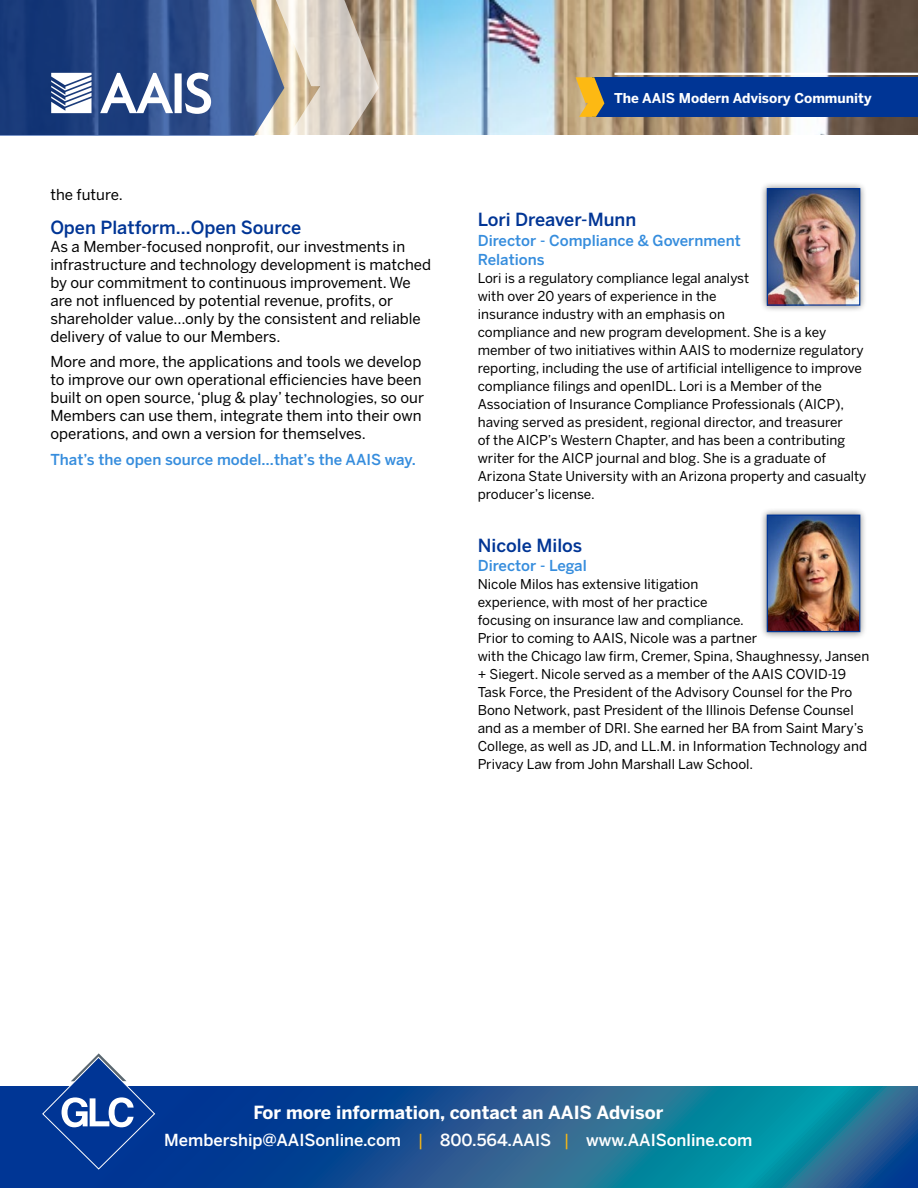
<style>
.page{position:relative;width:918px;height:1188px;background:#fff}
.page>*{position:absolute;margin:0;border:0;box-sizing:border-box;transform-origin:0 0}
.t1{font:500 18px "Benton Sans";color:#003595}
.t2{font:700 18px "Benton Sans";color:#fff}
.t3{font:500 16.5px "Benton Sans";color:#fff}
.t4{font:15px/18px "Benton Sans";color:#000}
.t5{font:500 15px/19.5px "Benton Sans";color:#368ddd}
.t6{font:13.5px/18px "Benton Sans";color:#000}
.t7{font:700 13.5px "Benton Sans";color:#fff}
.s1{font-weight:400;color:#fdb913}
</style>
<div class="page">
<img style="left:379px;top:0;width:539px;height:135px">
<div style="left:593px;top:77px;width:325px;height:40px;background:#003595"></div>
<hr style="left:615px;top:73px;width:303px;height:2px;background:#fff">
<svg style="left:576px;top:77px;width:28px;height:40px"></svg>
<svg style="left:0;top:0;width:379px;height:136px;background:#67799c"></svg>
<svg style="left:0;top:1087px;width:918px;height:101px;background:#125d95"></svg>
<svg style="left:42px;top:1053px;width:113px;height:117px"></svg>
<div style="left:760px;top:181px;width:108px;height:132px;background:#000;opacity:.5"></div>
<img style="left:769px;top:190px;width:89px;height:114px">
<div style="left:767px;top:188px;width:93px;height:118px;border:1px solid #003595"></div>
<div style="left:760px;top:508px;width:108px;height:132px;background:#000;opacity:.5"></div>
<img style="left:769px;top:517px;width:89px;height:113px">
<div style="left:767px;top:515px;width:93px;height:117px;border:1px solid #003595"></div>
<p class="t4" style="left:50px;top:185px;width:74px">the future.</p>
<h1 class="t1" style="left:50px;top:217px;width:252px">Open Platform…Open Source</h1>
<p class="t4" style="left:50px;top:238px;width:382px">As a Member-focused nonprofit, our investments in infrastructure and technology development is matched by our commitment to continuous improvement. We are not influenced by potential revenue, profits, or shareholder value…only by the consistent and reliable delivery of value to our Members.</p>
<p class="t4" style="left:50px;top:353px;width:375px">More and more, the applications and tools we develop to improve our own operational efficiencies have been built on open source, ‘plug &amp; play’ technologies, so our Members can use them, integrate them into their own operations, and own a version for themselves.</p>
<p class="t5" style="left:50px;top:450px;width:367px">That’s the open source model…that’s the AAIS way.</p>
<p class="t7" style="left:614px;top:90px;width:259px">The AAIS Modern Advisory Community</p>
<h1 class="t1" style="left:478px;top:209px;width:160px">Lori Dreaver-Munn</h1>
<p class="t5" style="left:478px;top:231px;width:265px">Director - Compliance &amp; Government<br>Relations</p>
<p class="t6" style="left:478px;top:269px;width:390px">Lori is a regulatory compliance legal analyst<br>with over 20 years of experience in the<br>insurance industry with an emphasis on<br>compliance and new program development. She is a key member of two initiatives within AAIS to modernize regulatory reporting, including the use of artificial intelligence to improve compliance filings and openIDL. Lori is a Member of the Association of Insurance Compliance Professionals (AICP), having served as president, regional director, and treasurer<br>of the AICP’s Western Chapter, and has been a contributing writer for the AICP journal and blog. She is a graduate of Arizona State University with an Arizona property and casualty producer’s license.</p>
<h1 class="t1" style="left:478px;top:535px;width:106px">Nicole Milos</h1>
<p class="t5" style="left:478px;top:557px;width:111px">Director - Legal</p>
<p class="t6" style="left:478px;top:575px;width:393px">Nicole Milos has extensive litigation<br>experience, with most of her practice<br>focusing on insurance law and compliance.<br>Prior to coming to AAIS, Nicole was a partner<br>with the Chicago law firm, Cremer, Spina, Shaughnessy, Jansen + Siegert. Nicole served as a member of the AAIS COVID-19<br>Task Force, the President of the Advisory Counsel for the Pro Bono Network, past President of the Illinois Defense Counsel and as a member of DRI. She earned her BA from Saint Mary’s College, as well as JD, and LL.M. in Information Technology and Privacy Law from John Marshall Law School.</p>
<h1 class="t2" style="left:253px;top:1102px;width:411px">For more information, contact an AAIS Advisor</h1>
<p class="t3" style="left:164px;top:1131px;width:590px">Membership@AAISonline.com <span class="s1">|</span> 800.564.AAIS <span class="s1">|</span> www.AAISonline.com</p>
</div>
